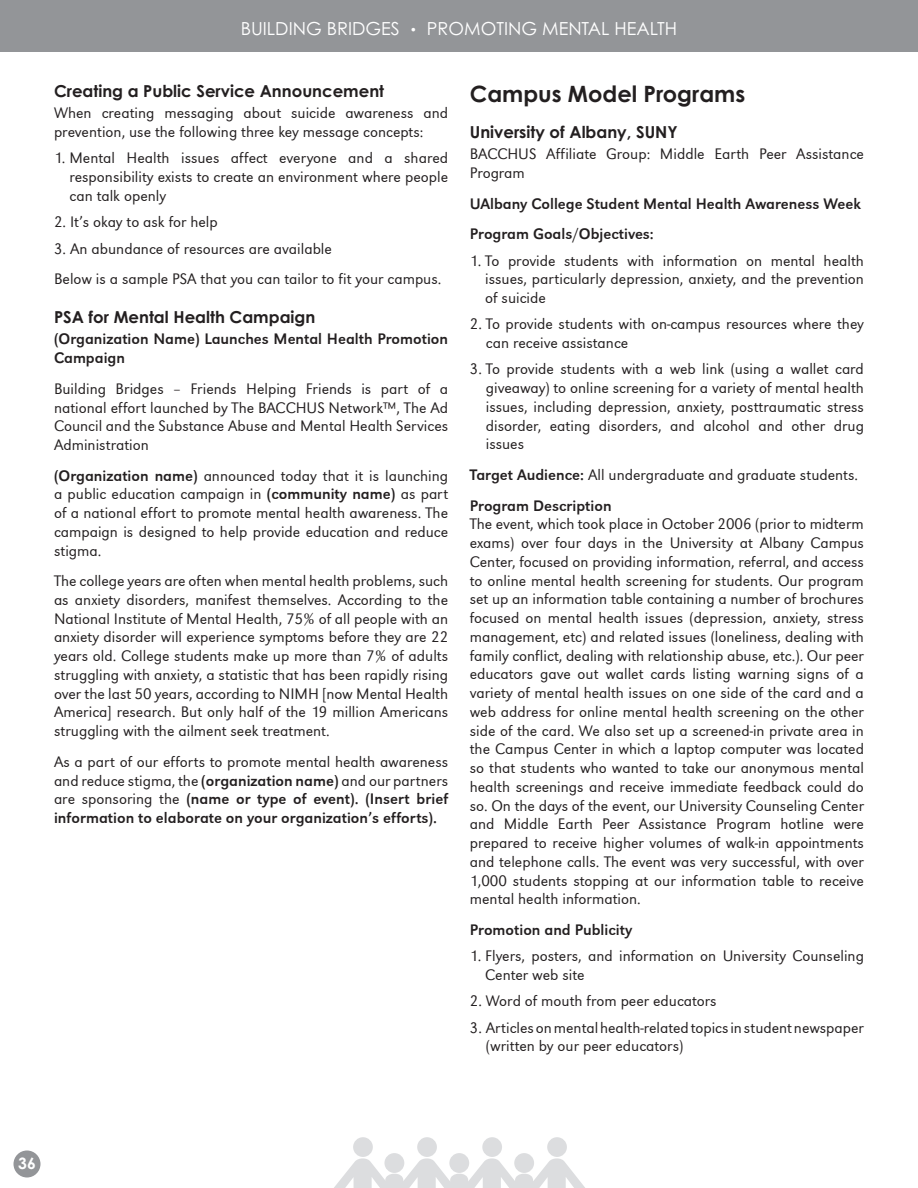
<style>
.page{position:relative;width:918px;height:1188px;background:#fff}
.page>*{position:absolute;margin:0;border:0;box-sizing:border-box;transform-origin:0 0}
.t1{font:22.5px "Century Gothic Bold PL";color:#231f20}
.t2{font:18px "Century Gothic PL";color:#fff}
.t3{font:16.5px "Century Gothic Bold PL";color:#231f20}
.t4{font:15.75px/18.8px "URW Grotesk T Ligh";color:#231f20}
.t5{font:15.75px/18.8px "URW Grotesk T";color:#231f20}
.t6{font:15.75px "Century Gothic Bold PL";color:#fff}
.s1{font-size:12px}
.s2{font-family:"URW Grotesk T"}
.s3{font-family:"URW Grotesk T Ligh"}
</style>
<div class="page">
<div style="left:0;top:0;width:918px;height:52px;background:#939598"></div>
<svg style="left:334px;top:1137px;width:251px;height:51px"></svg>
<div style="left:514px;top:1153px;width:20px;height:20px;background:#dcdddf;border-radius:50%"></div>
<div style="left:14px;top:1150px;width:26px;height:28px;background:#939598;border-radius:50%"></div>
<p class="t2" style="left:241px;top:18px;width:438px">BUILDING BRIDGES <span class="s1">•</span> PROMOTING MENTAL HEALTH</p>
<p class="t3" style="left:54px;top:81px;width:332px">Creating a Public Service Announcement</p>
<p class="t4" style="left:54px;top:104px;width:396px">When creating messaging about suicide awareness and prevention, use the following three key message concepts:</p>
<p class="t4" style="left:69px;top:149px;width:380px;text-align:justify;text-indent:-15px">1. Mental Health issues affect everyone and a shared responsibility exists to create an environment where people can talk openly</p>
<p class="t4" style="left:54px;top:212px;width:165px">2. It’s okay to ask for help</p>
<p class="t4" style="left:54px;top:233px;width:389px;line-height:30.6px">3. An abundance of resources are available<br>Below is a sample PSA that you can tailor to fit your campus.</p>
<p class="t3" style="left:54px;top:307px;width:263px">PSA for Mental Health Campaign</p>
<p class="t5" style="left:54px;top:330px;width:396px">(Organization Name) Launches Mental Health Promotion<br>Campaign</p>
<p class="t4" style="left:54px;top:379px;width:396px;text-align:justify">Building Bridges – Friends Helping Friends is part of a national effort launched by The BACCHUS Network™, The Ad Council and the Substance Abuse and Mental Health Services Administration</p>
<p class="t4" style="left:54px;top:466px;width:396px;text-align:justify"><span class="s2">(Organization name)</span> announced today that it is launching a public education campaign in <span class="s2">(community name)</span> as part of a national effort to promote mental health awareness. The campaign is designed to help provide education and reduce stigma.</p>
<p class="t4" style="left:54px;top:571px;width:396px;text-align:justify">The college years are often when mental health problems, such as anxiety disorders, manifest themselves. According to the National Institute of Mental Health, 75% of all people with an anxiety disorder will experience symptoms before they are 22 years old. College students make up more than 7% of adults struggling with anxiety, a statistic that has been rapidly rising over the last 50 years, according to NIMH [now Mental Health America] research. But only half of the 19 million Americans struggling with the ailment seek treatment.</p>
<p class="t4" style="left:54px;top:752px;width:396px">As a part of our efforts to promote mental health awareness and reduce stigma, the <span class="s2">(organization name)</span> and our partners</p>
<p class="t5" style="left:54px;top:789px;width:396px"><span class="s3">are sponsoring the</span> (name or type of event). (Insert brief information to elaborate on your organization’s efforts).</p>
<h1 class="t1" style="left:470px;top:80px;width:277px">Campus Model Programs</h1>
<p class="t3" style="left:470px;top:122px;width:209px">University of Albany, SUNY</p>
<p class="t4" style="left:470px;top:145px;width:396px">BACCHUS Affiliate Group: Middle Earth Peer Assistance<br>Program</p>
<p class="t5" style="left:470px;top:188px;width:393px;line-height:30.6px">UAlbany College Student Mental Health Awareness Week<br>Program Goals/Objectives:</p>
<p class="t4" style="left:485px;top:251px;width:380px;text-align:justify;text-indent:-15px">1. To provide students with information on mental health issues, particularly depression, anxiety, and the prevention of suicide</p>
<p class="t4" style="left:486px;top:315px;width:380px;text-indent:-16px">2. To provide students with on-campus resources where they can receive assistance</p>
<p class="t4" style="left:486px;top:360px;width:380px;text-align:justify;text-indent:-16px">3. To provide students with a web link (using a wallet card giveaway) to online screening for a variety of mental health issues, including depression, anxiety, posttraumatic stress disorder, eating disorders, and alcohol and other drug issues</p>
<p class="t4" style="left:470px;top:465px;width:390px"><span class="s2">Target Audience:</span> All undergraduate and graduate students.</p>
<p class="t5" style="left:470px;top:496px;width:143px">Program Description</p>
<p class="t4" style="left:470px;top:515px;width:396px;text-align:justify">The event, which took place in October 2006 (prior to midterm exams) over four days in the University at Albany Campus Center, focused on providing information, referral, and access to online mental health screening for students. Our program set up an information table containing a number of brochures focused on mental health issues (depression, anxiety, stress management, etc) and related issues (loneliness, dealing with family conflict, dealing with relationship abuse, etc.). Our peer educators gave out wallet cards listing warning signs of a variety of mental health issues on one side of the card and a web address for online mental health screening on the other side of the card. We also set up a screened-in private area in the Campus Center in which a laptop computer was located so that students who wanted to take our anonymous mental health screenings and receive immediate feedback could do so. On the days of the event, our University Counseling Center and Middle Earth Peer Assistance Program hotline were prepared to receive higher volumes of walk-in appointments and telephone calls. The event was very successful, with over 1,000 students stopping at our information table to receive mental health information.</p>
<p class="t5" style="left:470px;top:920px;width:164px">Promotion and Publicity</p>
<p class="t4" style="left:485px;top:946px;width:380px;text-indent:-15px">1. Flyers, posters, and information on University Counseling<br>Center web site</p>
<p class="t4" style="left:470px;top:992px;width:248px">2. Word of mouth from peer educators</p>
<p class="t4" style="left:486px;top:1018px;width:380px;text-indent:-16px">3. Articles on mental health-related topics in student newspaper (written by our peer educators)</p>
<p class="t6" style="left:18px;top:1154px;width:19px">36</p>
</div>
